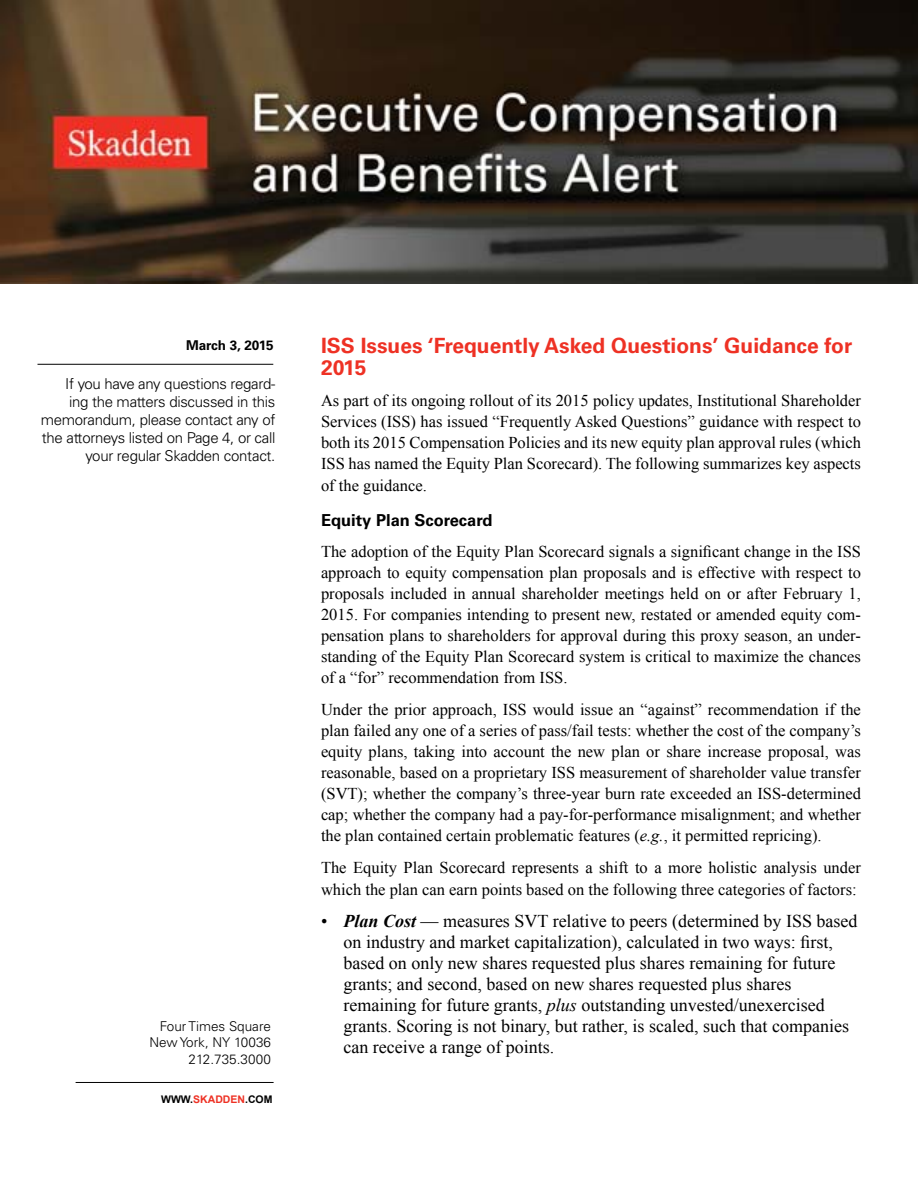
<style>
.page{position:relative;width:918px;height:1188px;background:#fff}
.page>*{position:absolute;margin:0;border:0;box-sizing:border-box;transform-origin:0 0}
.t1{font:700 21px/22.5px "Univers LT Std";color:#ee3124}
.t2{font:18px/21px "Times New Roman";color:#000}
.t3{font:16.5px/21px "Times New Roman";color:#000;text-align:justify}
.t4{font:700 16.5px "Univers LT Std";color:#000}
.t5{font:300 15px/18px "Univers LT Std";letter-spacing:-.02em;color:#000;text-align:right}
.t6{font:300 13.5px/16.2px "Univers LT Std";color:#000;text-align:right}
.t7{font:700 13.5px "Univers LT Std";color:#000}
.t8{font:700 10.5px "Arial";color:#000}
.s1{color:#ee3124}
.s2{font-style:italic}
.s3{font-weight:700;font-style:italic}
</style>
<div class="page">
<img style="left:0;top:0;width:918px;height:284px">
<hr style="left:38px;top:364px;width:235px;height:1px;background:#000">
<hr style="left:76px;top:1082px;width:198px;height:1px;background:#000">
<p class="t7" style="left:186px;top:337px;width:89px">March 3, 2015</p>
<p class="t5" style="left:41px;top:375px;width:236px">If you have any questions regard-<br>ing the matters discussed in this memorandum, please contact any of the attorneys listed on Page 4, or call your regular Skadden contact.</p>
<p class="t6" style="left:149px;top:1018px;width:123px">Four Times Square<br>New York, NY 10036<br>212.735.3000</p>
<p class="t8" style="left:161px;top:1092px;width:113px">WWW.<span class="s1">SKADDEN</span>.COM</p>
<p class="t1" style="left:321px;top:334px;width:533px">ISS Issues ‘Frequently Asked Questions’ Guidance for<br>2015</p>
<p class="t3" style="left:321px;top:390px;width:542px">As part of its ongoing rollout of its 2015 policy updates, Institutional Shareholder Services (ISS) has issued “Frequently Asked Questions” guidance with respect to both its 2015 Compensation Policies and its new equity plan approval rules (which ISS has named the Equity Plan Scorecard). The following summarizes key aspects of the guidance.</p>
<p class="t4" style="left:321px;top:511px;width:173px">Equity Plan Scorecard</p>
<p class="t3" style="left:321px;top:541px;width:542px">The adoption of the Equity Plan Scorecard signals a significant change in the ISS approach to equity compensation plan proposals and is effective with respect to proposals included in annual shareholder meetings held on or after February 1, 2015. For companies intending to present new, restated or amended equity com&shy;pensation plans to shareholders for approval during this proxy season, an under&shy;standing of the Equity Plan Scorecard system is critical to maximize the chances of a “for” recommendation from ISS.</p>
<p class="t3" style="left:321px;top:699px;width:542px">Under the prior approach, ISS would issue an “against” recommendation if the plan failed any one of a series of pass/fail tests: whether the cost of the company’s equity plans, taking into account the new plan or share increase proposal, was reasonable, based on a proprietary ISS measurement of shareholder value transfer (SVT); whether the company’s three-year burn rate exceeded an ISS-determined cap; whether the company had a pay-for-performance misalignment; and whether the plan contained certain problematic features (<span class="s2">e.g.</span>, it permitted repricing).</p>
<p class="t3" style="left:321px;top:856px;width:541px;line-height:21.6px">The Equity Plan Scorecard represents a shift to a more holistic analysis under which the plan can earn points based on the following three categories of factors:</p>
<p class="t2" style="left:344px;top:910px;width:516px;text-indent:-22px">• <span class="s3">Plan Cost</span> — measures SVT relative to peers (determined by ISS based on industry and market capitalization), calculated in two ways: first, based on only new shares requested plus shares remaining for future grants; and second, based on new shares requested plus shares remaining for future grants, <span class="s2">plus</span> outstanding unvested/unexercised grants. Scoring is not binary, but rather, is scaled, such that companies can receive a range of points.</p>
</div>
